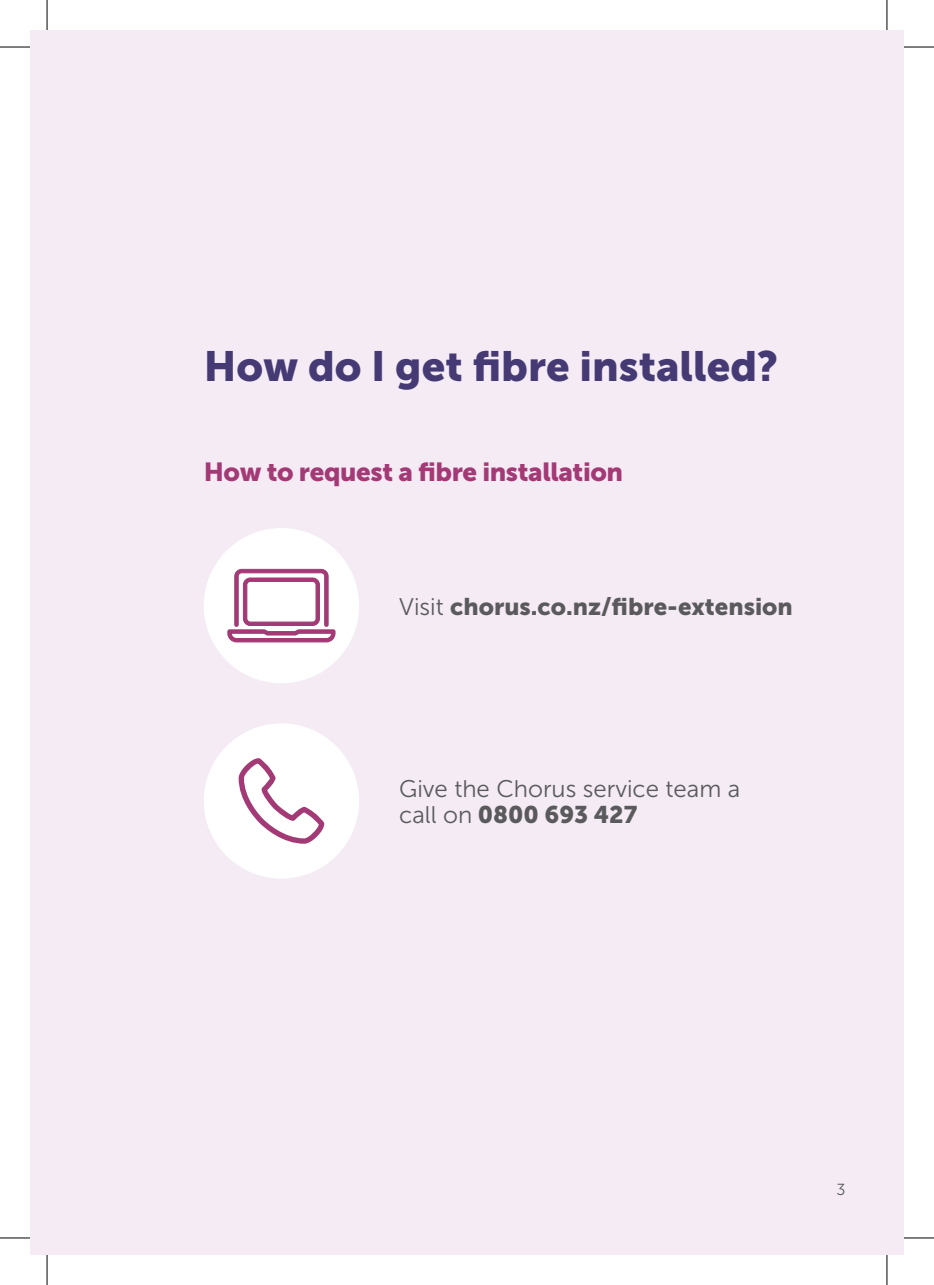
<style>
.page{position:relative;width:934px;height:1285px;background:#fff}
.page>*{position:absolute;margin:0;border:0;box-sizing:border-box;transform-origin:0 0}
.t1{font:42px "Museo Sans 900";color:#453a73}
.t2{font:26px "Museo Sans 900";letter-spacing:-.015em;color:#a33a76}
.t3{font:24px/26px "Museo Sans 300";color:#5a5a5c}
.t4{font:24px "Museo Sans 900";color:#5a5a5c}
.t5{font:16px "Museo Sans 300";color:#5a5a5c}
.s1{font-family:"Museo Sans 300"}
.s2{font-family:"Museo Sans 900"}
</style>
<div class="page">
<div style="left:30px;top:30px;width:873px;height:1225px;background:#f4ebf5"></div>
<div style="left:204px;top:528px;width:155px;height:155px;background:#fff;border-radius:50%"></div>
<svg style="left:227px;top:569px;width:108px;height:73px"></svg>
<div style="left:204px;top:723px;width:155px;height:155px;background:#fff;border-radius:50%"></div>
<svg style="left:238px;top:758px;width:86px;height:85px"></svg>
<hr style="left:0;top:47px;width:30px;height:1px;background:#000">
<hr style="left:903px;top:47px;width:30px;height:1px;background:#000">
<hr style="left:0;top:1237px;width:30px;height:1px;background:#000">
<hr style="left:903px;top:1237px;width:30px;height:1px;background:#000">
<hr style="left:47px;top:0;width:1px;height:30px;background:#000">
<hr style="left:47px;top:1255px;width:1px;height:30px;background:#000">
<hr style="left:886px;top:0;width:1px;height:30px;background:#000">
<hr style="left:886px;top:1255px;width:1px;height:30px;background:#000">
<p class="t1" style="left:204px;top:343px;width:576px">How do I get fibre installed?</p>
<p class="t2" style="left:204px;top:457px;width:421px">How to request a fibre installation</p>
<p class="t4" style="left:399px;top:592px;width:395px"><span class="s1">Visit</span> chorus.co.nz/fibre-extension</p>
<p class="t3" style="left:399px;top:776px;width:342px">Give the Chorus service team a call on <span class="s2">0800 693 427</span></p>
<p class="t5" style="left:836px;top:1181px;width:10px">3</p>
</div>
